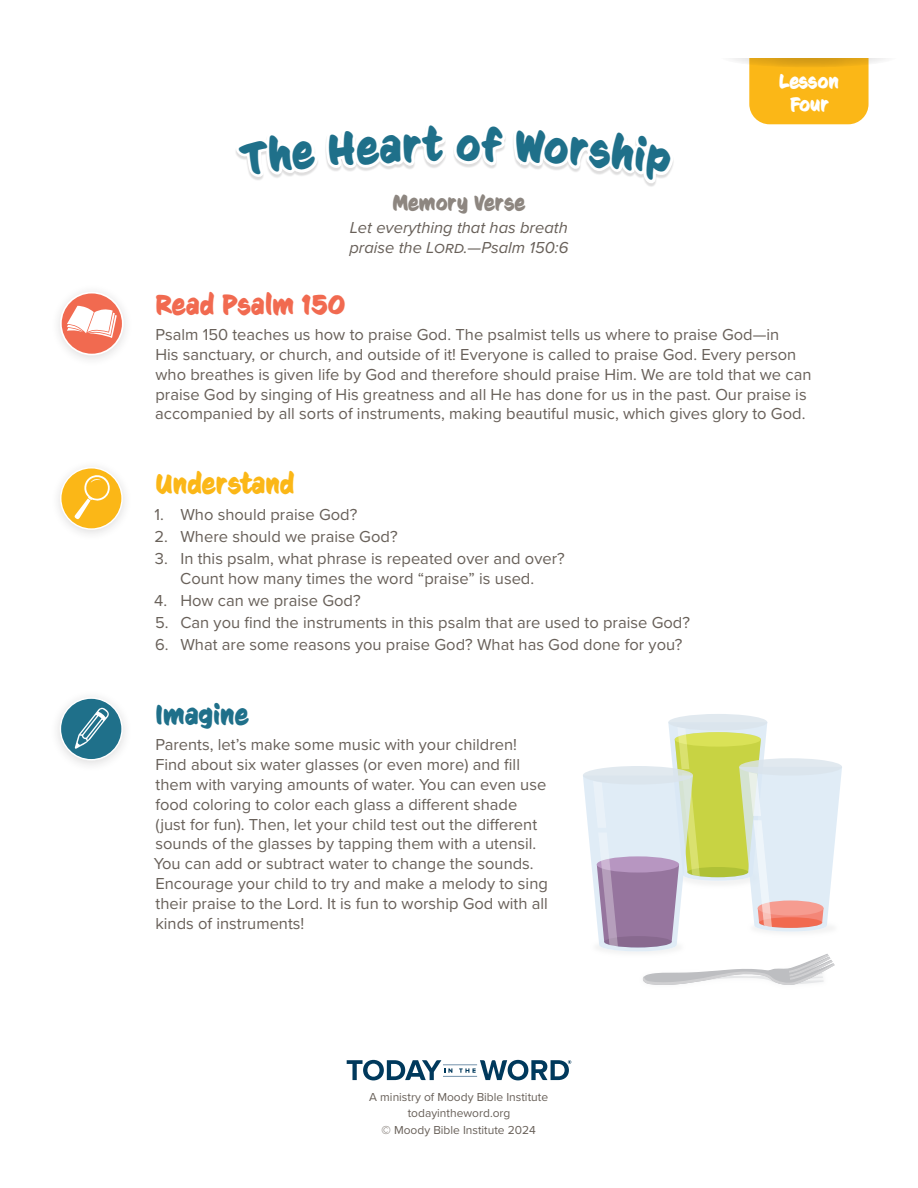
<style>
.page{position:relative;width:918px;height:1188px;background:#fff}
.page>*{position:absolute;margin:0;border:0;box-sizing:border-box;transform-origin:0 0}
.t1{font:700 43.5px "CC Sign Language";color:#1f708a}
.t2{font:700 27px "CC Sign Language";color:#f16a50}
.t3{font:700 27px "CC Sign Language";color:#fbb717}
.t4{font:700 27px "CC Sign Language";color:#1f708a}
.t5{font:700 21px "CC Sign Language";color:#8d8680}
.t6{font:700 19.5px/23.4px "CC Sign Language";color:#fff;text-align:center}
.t7{font:16.5px/19.8px "Proxima Nova";color:#686059}
.t8{font:italic 16.5px/19.8px "Proxima Nova";color:#686059}
.t9{font:12px "Proxima Nova";color:#686059}
</style>
<div class="page">
<div style="left:749px;top:20px;width:120px;height:104px;background:#fbb717;border-radius:20px"></div>
<svg style="left:719px;top:47px;width:180px;height:20px"></svg>
<div style="left:700px;top:0;width:218px;height:58px;background:#fff"></div>
<svg style="left:347px;top:1060px;width:105px;height:20px"></svg>
<hr style="left:443px;top:1064px;width:34px;height:1px;background:#567a99">
<hr style="left:443px;top:1076px;width:34px;height:1px;background:#567a99">
<svg style="left:459px;top:1060px;width:112px;height:20px"></svg>
<svg style="left:60px;top:292px;width:64px;height:63px"></svg>
<svg style="left:60px;top:468px;width:63px;height:62px"></svg>
<svg style="left:60px;top:698px;width:63px;height:63px"></svg>
<svg style="left:583px;top:714px;width:259px;height:271px"></svg>
<div style="left:234px;top:125px;width:440px;height:63px;background:#231f20;opacity:.15"></div>
<svg style="left:236px;top:132px;width:80px;height:47px"></svg>
<svg style="left:327px;top:125px;width:117px;height:43px"></svg>
<svg style="left:480px;top:126px;width:23px;height:38px"></svg>
<svg style="left:511px;top:125px;width:162px;height:60px"></svg>
<h1 class="t1" style="left:456px;top:119px;width:26px">o</h1>
<p class="t5" style="left:392px;top:190px;width:134px">Memory Verse</p>
<p class="t8" style="left:349px;top:217px;width:221px">Let everything that has breath praise the Lord.—Psalm 150:6</p>
<p class="t6" style="left:779px;top:69px;width:62px">Lesson<br>Four</p>
<p class="t2" style="left:155px;top:289px;width:191px">Read Psalm 150</p>
<p class="t7" style="left:155px;top:324px;width:658px">Psalm 150 teaches us how to praise God. The psalmist tells us where to praise God—in<br>His sanctuary, or church, and outside of it! Everyone is called to praise God. Every person who breathes is given life by God and therefore should praise Him. We are told that we can praise God by singing of His greatness and all He has done for us in the past. Our praise is accompanied by all sorts of instruments, making beautiful music, which gives glory to God.</p>
<p class="t3" style="left:155px;top:468px;width:141px">Understand</p>
<p class="t7" style="left:154px;top:504px;width:204px">1. Who should praise God?</p>
<p class="t7" style="left:154px;top:526px;width:245px">2. Where should we praise God?</p>
<p class="t7" style="left:155px;top:548px;width:411px;text-align:center">3. In this psalm, what phrase is repeated over and over?<br>Count how many times the word “praise” is used.</p>
<p class="t7" style="left:154px;top:590px;width:208px">4. How can we praise God?</p>
<p class="t7" style="left:155px;top:612px;width:536px">5. Can you find the instruments in this psalm that are used to praise God?</p>
<p class="t7" style="left:155px;top:633px;width:529px">6. What are some reasons you praise God? What has God done for you?</p>
<p class="t4" style="left:155px;top:699px;width:95px">Imagine</p>
<p class="t7" style="left:154px;top:734px;width:396px">Parents, let’s make some music with your children!<br>Find about six water glasses (or even more) and fill them with varying amounts of water. You can even use food coloring to color each glass a different shade (just for fun). Then, let your child test out the different sounds of the glasses by tapping them with a utensil.<br>You can add or subtract water to change the sounds.<br>Encourage your child to try and make a melody to sing their praise to the Lord. It is fun to worship God with all kinds of instruments!</p>
<p class="t9" style="left:369px;top:1088px;width:180px">A ministry of Moody Bible Institute</p>
<p class="t9" style="left:408px;top:1104px;width:104px">todayintheword.org</p>
<p class="t9" style="left:382px;top:1121px;width:156px">© Moody Bible Institute 2024</p>
</div>
